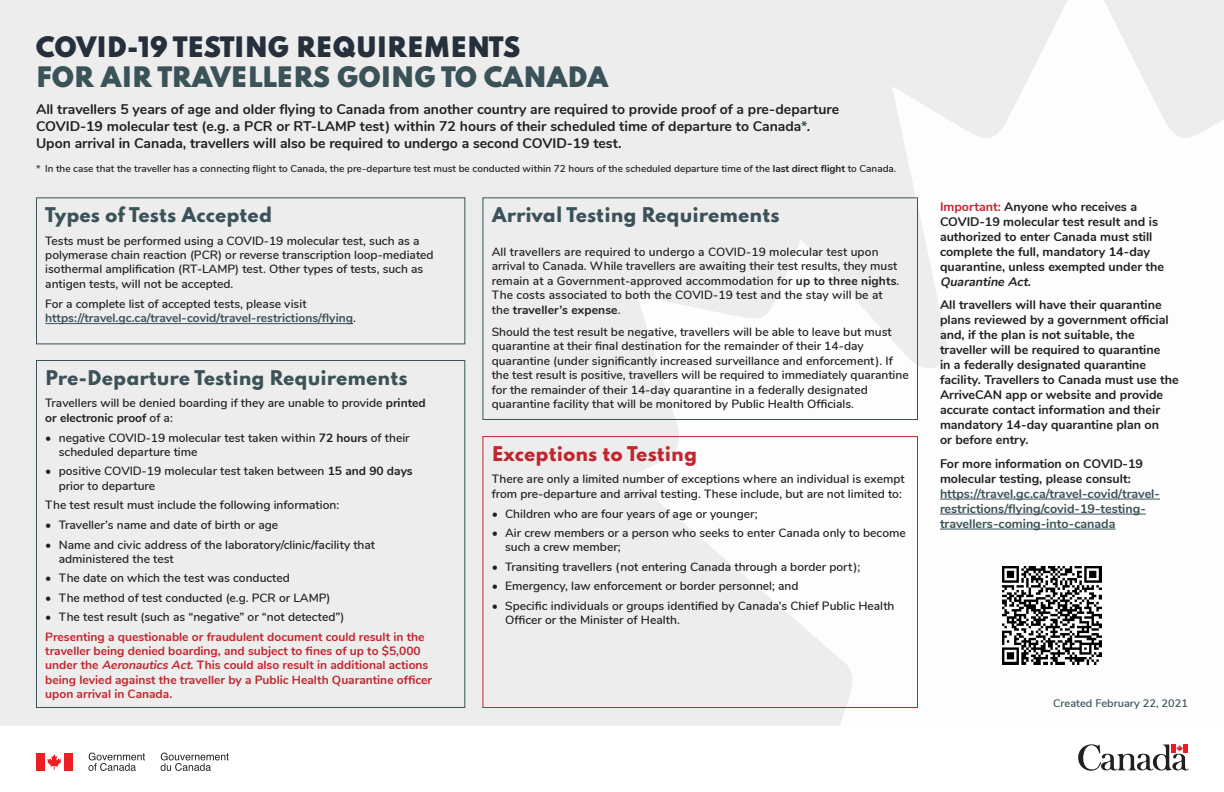
<style>
.page{position:relative;width:1224px;height:792px;background:#fff}
.page>*{position:absolute;margin:0;border:0;box-sizing:border-box;transform-origin:0 0}
.t1{font:900 25px/30px "Spartan";color:#3a5258}
.t2{font:800 18px "Spartan";color:#3a5258}
.t3{font:800 18px "Spartan";color:#c2252d}
.Intro_Text{font:700 14px/16.8px "Nunito";color:#231f20}
.Large_Sidebar_Text{font:700 12.5px/15px "Nunito";color:#231f20}
.Large_Sidebar_Text-2{font:700 12.5px/15px "Nunito";color:#3a5258}
.Body{font:600 12px/14.4px "Nunito";color:#231f20}
.Body-2{font:700 12px/14.4px "Nunito";color:#c2252d}
.Body-3{font:700 12px/14.4px "Nunito";color:#3a5258}
.Small_Text{font:600 11px "Nunito";color:#3a5258}
.Footnote{font:600 10px "Nunito";color:#231f20}
.s1{color:#25303c}
.s2{color:#3a5258}
.s3{font-weight:700;color:#3a5258}
.s4{font-weight:700}
.s5{font-weight:600;color:#231f20}
.s6{font-style:italic}
.s7{color:#c2252d}
.s8{color:#231f20}
</style>
<div class="page">
<div style="left:0;top:0;width:1224px;height:726px;background:#ededed"></div>
<svg style="left:631px;top:0;width:593px;height:726px;fill:#fdfdfd"></svg>
<hr style="left:45px;top:323px;width:308px;height:1px;background:#3a5258">
<div style="left:482px;top:197px;width:436px;height:223px;border:1px solid #3a5258"></div>
<div style="left:482px;top:436px;width:436px;height:272px;border:1px solid #c2252d"></div>
<div style="left:36px;top:360px;width:429px;height:348px;border:1px solid #3a5258"></div>
<hr style="left:940px;top:499px;width:220px;height:1px;background:#3a5258">
<hr style="left:940px;top:514px;width:206px;height:1px;background:#3a5258">
<hr style="left:940px;top:529px;width:176px;height:1px;background:#3a5258">
<img style="left:1003px;top:566px;width:99px;height:99px">
<div style="left:36px;top:753px;width:9px;height:18px;background:#ee1d23"></div>
<svg style="left:47px;top:754px;width:14px;height:16px"></svg>
<div style="left:64px;top:753px;width:9px;height:18px;background:#ee1d23"></div>
<svg style="left:88px;top:753px;width:57px;height:18px"></svg>
<svg style="left:161px;top:753px;width:68px;height:18px"></svg>
<svg style="left:1078px;top:744px;width:111px;height:27px"></svg>
<h1 class="t1" style="left:36px;top:32px;width:574px"><span class="s1">COVID-19 TESTING REQUIREMENTS<br></span>FOR AIR TRAVELLERS GOING TO CANADA</h1>
<p class="Intro_Text" style="left:36px;top:100px;width:805px">All travellers 5 years of age and older flying to Canada from another country are required to provide proof of a pre-departure<br>COVID-19 molecular test (e.g. a PCR or RT-LAMP test) within 72 hours of their scheduled time of departure to Canada<span class="s2">*</span>.<br>Upon arrival in Canada, travellers will also be required to undergo a second COVID-19 test.</p>
<p class="Footnote" style="left:36px;top:161px;width:862px"><span class="s3">*</span> In the case that the traveller has a connecting flight to Canada, the pre-departure test must be conducted within 72 hours of the scheduled departure time of the <span class="s4">last direct flight</span> to Canada.</p>
<h2 class="t2" style="left:45px;top:201px;width:228px">Types of Tests Accepted</h2>
<p class="Body" style="left:45px;top:232px;width:390px">Tests must be performed using a COVID-19 molecular test, such as a polymerase chain reaction (PCR) or reverse transcription loop-mediated isothermal amplification (RT-LAMP) test. Other types of tests, such as antigen tests, will not be accepted.</p>
<p class="Body-3" style="left:45px;top:296px;width:312px"><span class="s5">For a complete list of accepted tests, please visit </span>https://travel.gc.ca/travel-covid/travel-restrictions/flying<span class="s5">.</span></p>
<h2 class="t2" style="left:45px;top:364px;width:364px">Pre-Departure Testing Requirements</h2>
<p class="Body" style="left:45px;top:395px;width:382px">Travellers will be denied boarding if they are unable to provide <span class="s4">printed or electronic proof</span> of a:</p>
<p class="Body" style="left:59px;top:430px;width:352px;text-indent:-14px">• negative COVID-19 molecular test taken within <span class="s4">72 hours</span> of their scheduled departure time</p>
<p class="Body" style="left:59px;top:463px;width:355px;text-indent:-14px">• positive COVID-19 molecular test taken between <span class="s4">15 and 90 days </span>prior to departure</p>
<p class="Body" style="left:45px;top:497px;width:295px">The test result must include the following information:</p>
<p class="Body" style="left:45px;top:517px;width:235px">• Traveller’s name and date of birth or age</p>
<p class="Body" style="left:59px;top:537px;width:318px;text-indent:-14px">• Name and civic address of the laboratory/clinic/facility that administered the test</p>
<p class="Body" style="left:45px;top:570px;width:246px">• The date on which the test was conducted</p>
<p class="Body" style="left:45px;top:590px;width:287px">• The method of test conducted (e.g. PCR or LAMP)</p>
<p class="Body" style="left:45px;top:609px;width:301px">• The test result (such as “negative” or “not detected”)</p>
<p class="Body-2" style="left:45px;top:628px;width:388px">Presenting a questionable or fraudulent document could result in the traveller being denied boarding, and subject to fines of up to $5,000 under the <span class="s6">Aeronautics Act</span>. This could also result in additional actions being levied against the traveller by a Public Health Quarantine officer upon arrival in Canada.</p>
<h2 class="t2" style="left:492px;top:201px;width:290px">Arrival Testing Requirements</h2>
<h2 class="Body" style="left:492px;top:244px;width:409px">All travellers are required to undergo a COVID-19 molecular test upon arrival to Canada. While travellers are awaiting their test results, they must remain at a Government-approved accommodation for <span class="s4">up to three nights</span>.<br>The costs associated to both the COVID-19 test and the stay will be at the <span class="s4">traveller’s expense</span>.</h2>
<p class="Body" style="left:492px;top:324px;width:419px">Should the test result be negative, travellers will be able to leave but must quarantine at their final destination for the remainder of their 14-day quarantine (under significantly increased surveillance and enforcement). If the test result is positive, travellers will be required to immediately quarantine for the remainder of their 14-day quarantine in a federally designated quarantine facility that will be monitored by Public Health Officials.</p>
<h2 class="t3" style="left:492px;top:440px;width:207px">Exceptions to Testing</h2>
<p class="Body" style="left:492px;top:471px;width:415px">There are only a limited number of exceptions where an individual is exempt from pre-departure and arrival testing. These include, but are not limited to:</p>
<p class="Body" style="left:492px;top:506px;width:267px">• Children who are four years of age or younger;</p>
<p class="Body" style="left:505px;top:525px;width:402px;text-indent:-14px">• Air crew members or a person who seeks to enter Canada only to become such a crew member;</p>
<p class="Body" style="left:492px;top:559px;width:370px">• Transiting travellers (not entering Canada through a border port);</p>
<p class="Body" style="left:492px;top:578px;width:308px">• Emergency, law enforcement or border personnel; and</p>
<p class="Body" style="left:505px;top:598px;width:391px;text-indent:-14px">• Specific individuals or groups identified by Canada’s Chief Public Health<br>Officer or the Minister of Health.</p>
<p class="Large_Sidebar_Text" style="left:940px;top:198px;width:226px"><span class="s7">Important:</span> Anyone who receives a COVID-19 molecular test result and is authorized to enter Canada must still complete the full, mandatory 14-day quarantine, unless exempted under the <span class="s6">Quarantine Act</span>.</p>
<p class="Large_Sidebar_Text" style="left:940px;top:297px;width:240px">All travellers will have their quarantine plans reviewed by a government official and, if the plan is not suitable, the traveller will be required to quarantine<br>in a federally designated quarantine facility. Travellers to Canada must use the ArriveCAN app or website and provide accurate contact information and their mandatory 14-day quarantine plan on<br>or before entry.</p>
<p class="Large_Sidebar_Text-2" style="left:940px;top:455px;width:221px"><span class="s8">For more information on COVID-19 molecular testing, please consult: </span>https://travel.gc.ca/travel-covid/travel&shy;restrictions/flying/covid-19-testing&shy;travellers-coming-into-canada</p>
<p class="Small_Text" style="left:1053px;top:695px;width:136px">Created February 22, 2021</p>
</div>
